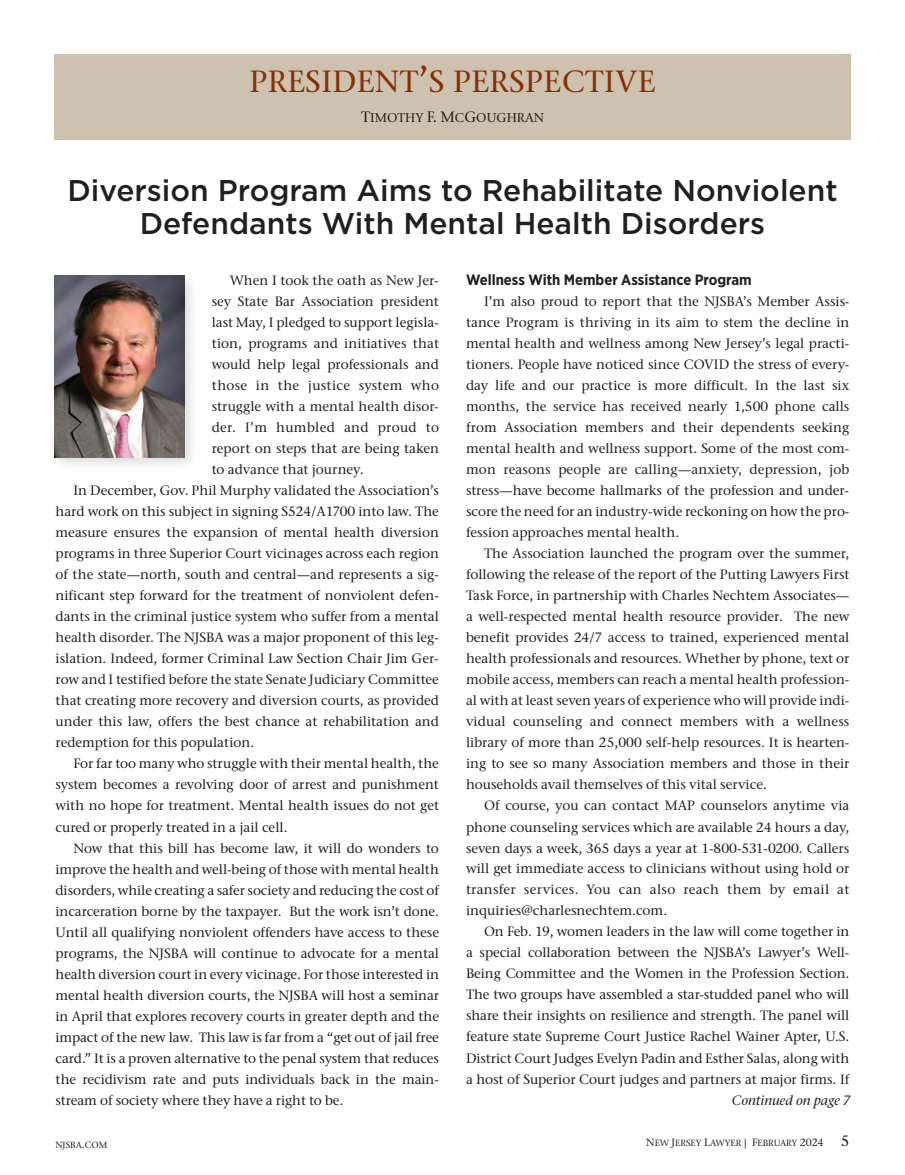
<style>
.page{position:relative;width:905px;height:1175px;background:#fff}
.page>*{position:absolute;margin:0;border:0;box-sizing:border-box;transform-origin:0 0}
.t1{font:500 30.6px "Stone Serif ITC Pro";letter-spacing:.015em;color:#882f01}
.t2{font:500 30px/33px "Gotham";color:#231f20;text-align:center}
.t3{font:700 15px "Gotham Narrow";color:#231f20}
.t4{font:500 13.5px/21px "Stone Serif ITC Pro";color:#231f20;text-align:justify}
.t5{font:italic 500 13.5px "Stone Serif ITC Pro";color:#231f20}
.t6{font:500 12.75px "Stone Serif ITC Pro";color:#231f20}
.t7{font:500 8.85px "Stone Serif ITC Pro";color:#231f20}
.s1{font-size:36px}
.s2{font-size:15px}
.s3{font-size:10.5px}
</style>
<div class="page">
<div style="left:54px;top:54px;width:796px;height:86px;background:#cdc1af"></div>
<img style="left:54px;top:275px;width:138px;height:190px">
<img style="left:54px;top:276px;width:131px;height:181px">
<p class="t1" style="left:249px;top:69px;width:407px">PRESIDENT<span class="s1">’</span>S PERSPECTIVE</p>
<p class="t6" style="left:361px;top:112px;width:184px"><span class="s2">T</span>IMOTHY <span class="s2">F. M</span>C<span class="s2">G</span>OUGHRAN</p>
<p class="t2" style="left:67px;top:176px;width:771px">Diversion Program Aims to Rehabilitate Nonviolent<br>Defendants With Mental Health Disorders</p>
<p class="t4" style="left:212px;top:271px;width:229px;text-indent:18px">When I took the oath as New Jer&shy;sey State Bar Association president last May, I pledged to support legisla&shy;tion, programs and initiatives that would help legal professionals and those in the justice system who struggle with a mental health disor&shy;der. I’m humbled and proud to report on steps that are being taken to advance that journey.</p>
<p class="t4" style="left:56px;top:481px;width:385px;text-indent:18px">In December, Gov. Phil Murphy validated the Association’s hard work on this subject in signing S524/A1700 into law. The measure ensures the expansion of mental health diversion programs in three Superior Court vicinages across each region of the state—north, south and central—and represents a sig&shy;nificant step forward for the treatment of nonviolent defen&shy;dants in the criminal justice system who suffer from a mental health disorder. The NJSBA was a major proponent of this leg&shy;islation. Indeed, former Criminal Law Section Chair Jim Ger&shy;row and I testified before the state Senate Judiciary Committee that creating more recovery and diversion courts, as provided under this law, offers the best chance at rehabilitation and redemption for this population.</p>
<p class="t4" style="left:56px;top:754px;width:385px;text-indent:18px">For far too many who struggle with their mental health, the system becomes a revolving door of arrest and punishment with no hope for treatment. Mental health issues do not get cured or properly treated in a jail cell.</p>
<p class="t4" style="left:56px;top:838px;width:385px;text-indent:18px">Now that this bill has become law, it will do wonders to improve the health and well-being of those with mental health disorders, while creating a safer society and reducing the cost of incarceration borne by the taxpayer. But the work isn’t done.<br>Until all qualifying nonviolent offenders have access to these programs, the NJSBA will continue to advocate for a mental health diversion court in every vicinage. For those interested in mental health diversion courts, the NJSBA will host a seminar in April that explores recovery courts in greater depth and the impact of the new law. This law is far from a “get out of jail free card.” It is a proven alternative to the penal system that reduces the recidivism rate and puts individuals back in the main&shy;stream of society where they have a right to be.</p>
<p class="t3" style="left:466px;top:274px;width:287px">Wellness With Member Assistance Program</p>
<p class="t4" style="left:466px;top:292px;width:385px;text-indent:18px">I’m also proud to report that the NJSBA’s Member Assis&shy;tance Program is thriving in its aim to stem the decline in mental health and wellness among New Jersey’s legal practi&shy;tioners. People have noticed since COVID the stress of every&shy;day life and our practice is more difficult. In the last six months, the service has received nearly 1,500 phone calls from Association members and their dependents seeking mental health and wellness support. Some of the most com&shy;mon reasons people are calling—anxiety, depression, job stress—have become hallmarks of the profession and under&shy;score the need for an industry-wide reckoning on how the pro&shy;fession approaches mental health.</p>
<p class="t4" style="left:466px;top:544px;width:385px;text-indent:18px">The Association launched the program over the summer, following the release of the report of the Putting Lawyers First Task Force, in partnership with Charles Nechtem Associates— a well-respected mental health resource provider. The new benefit provides 24/7 access to trained, experienced mental health professionals and resources. Whether by phone, text or mobile access, members can reach a mental health profession&shy;al with at least seven years of experience who will provide indi&shy;vidual counseling and connect members with a wellness library of more than 25,000 self-help resources. It is hearten&shy;ing to see so many Association members and those in their households avail themselves of this vital service.</p>
<p class="t4" style="left:466px;top:796px;width:385px;text-indent:18px">Of course, you can contact MAP counselors anytime via phone counseling services which are available 24 hours a day, seven days a week, 365 days a year at 1-800-531-0200. Callers will get immediate access to clinicians without using hold or transfer services. You can also reach them by email at inquiries@charlesnechtem.com.</p>
<p class="t4" style="left:466px;top:922px;width:385px;text-indent:18px">On Feb. 19, women leaders in the law will come together in a special collaboration between the NJSBA’s Lawyer’s Well-Being Committee and the Women in the Profession Section.<br>The two groups have assembled a star-studded panel who will share their insights on resilience and strength. The panel will feature state Supreme Court Justice Rachel Wainer Apter, U.S.<br>District Court Judges Evelyn Padin and Esther Salas, along with a host of Superior Court judges and partners at major firms. If</p>
<p class="t5" style="left:731px;top:1095px;width:121px">Continued on page 7</p>
<p class="t7" style="left:55px;top:1141px;width:53px">NJSBA<span class="s3">.</span>COM</p>
<p class="t7" style="left:646px;top:1139px;width:205px"><span class="s3">N</span>EW <span class="s3">J</span>ERSEY <span class="s3">L</span>AWYER <span class="s3">| F</span>EBRUARY <span class="s3">2024</span> <span class="s2">5</span></p>
</div>
